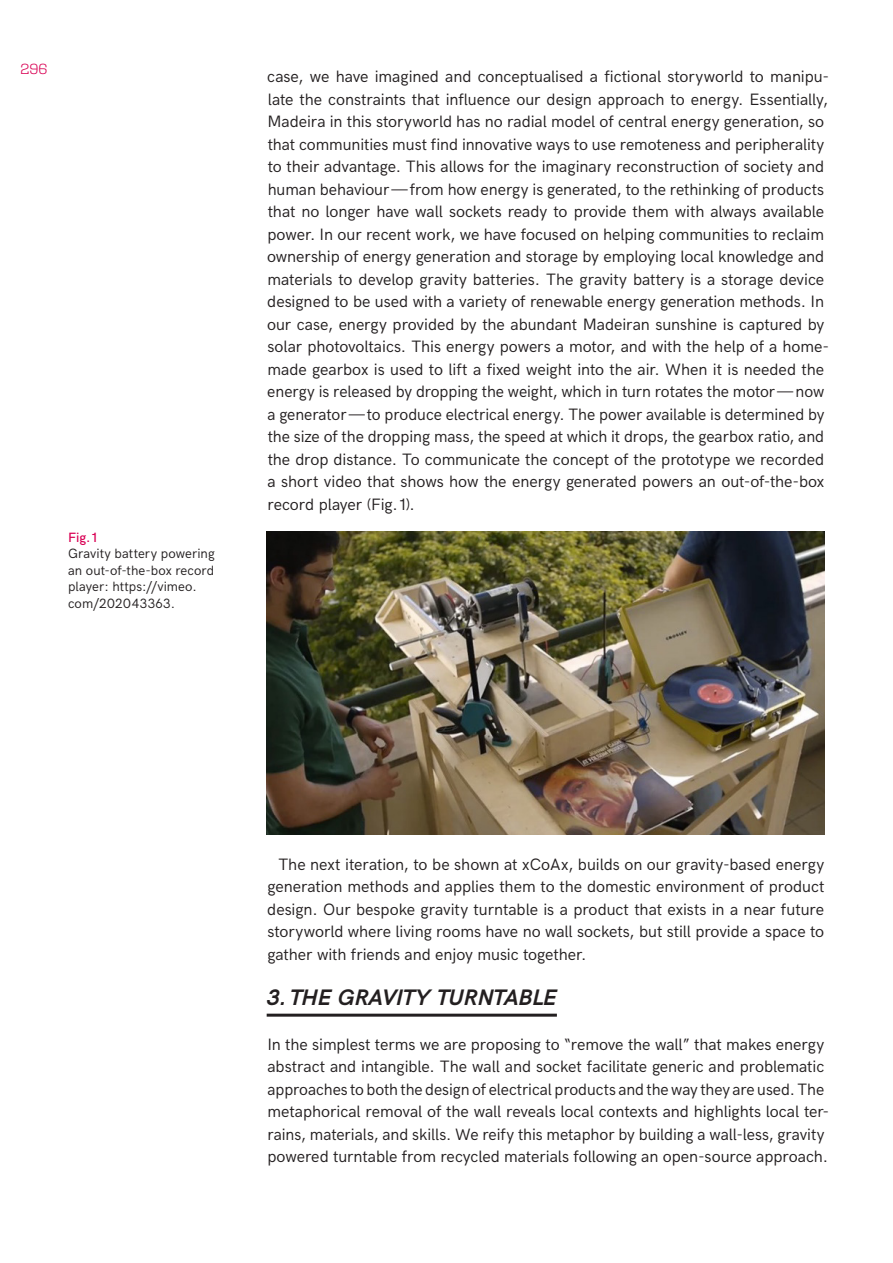
<style>
.page{position:relative;width:893px;height:1263px;background:#fff}
.page>*{position:absolute;margin:0;border:0;box-sizing:border-box;transform-origin:0 0}
.Subtemas{font:italic 700 22.5px "HK Grotesk";letter-spacing:-.02em;color:#231f20}
.Body{font:16.5px/22.5px "HK Grotesk";letter-spacing:-.005em;color:#231f20}
.t1{font:300 15px "User Upright";color:#d90054}
.Legendas_texto{font:13.5px/16.5px "HK Grotesk";letter-spacing:.005em;color:#231f20}
.Legendas_Número{font:500 13.5px "HK Grotesk";color:#d90054}
</style>
<div class="page">
<hr style="left:267px;top:1014px;width:290px;height:3px;background:#231f20">
<img style="left:267px;top:532px;width:558px;height:303px">
<p class="t1" style="left:20px;top:61px;width:29px">296</p>
<p class="Legendas_Número" style="left:68px;top:527px;width:30px">Fig.1</p>
<p class="Legendas_texto" style="left:68px;top:544px;width:148px">Gravity battery powering an out-of-the-box record player: https://vimeo. com/202043363.</p>
<p class="Body" style="left:267px;top:64px;width:564px">case, we have imagined and conceptualised a fictional storyworld to manipu&shy;late the constraints that influence our design approach to energy. Essentially, Madeira in this storyworld has no radial model of central energy generation, so that communities must find innovative ways to use remoteness and peripherality to their advantage. This allows for the imaginary reconstruction of society and human behaviour—from how energy is generated, to the rethinking of products that no longer have wall sockets ready to provide them with always available power. In our recent work, we have focused on helping communities to reclaim ownership of energy generation and storage by employing local knowledge and materials to develop gravity batteries. The gravity battery is a storage device designed to be used with a variety of renewable energy generation methods. In our case, energy provided by the abundant Madeiran sunshine is captured by solar photovoltaics. This energy powers a motor, and with the help of a home&shy;made gearbox is used to lift a fixed weight into the air. When it is needed the energy is released by dropping the weight, which in turn rotates the motor—now a generator—to produce electrical energy. The power available is determined by the size of the dropping mass, the speed at which it drops, the gearbox ratio, and the drop distance. To communicate the concept of the prototype we recorded a short video that shows how the energy generated powers an out-of-the-box record player (Fig.1).</p>
<p class="Body" style="left:267px;top:851px;width:559px;text-align:justify;text-indent:11px">The next iteration, to be shown at xCoAx, builds on our gravity-based energy generation methods and applies them to the domestic environment of product design. Our bespoke gravity turntable is a product that exists in a near future storyworld where living rooms have no wall sockets, but still provide a space to gather with friends and enjoy music together.</p>
<p class="Subtemas" style="left:267px;top:980px;width:292px">3.THE GRAVITY TURNTABLE</p>
<p class="Body" style="left:267px;top:1031px;width:563px">In the simplest terms we are proposing to “remove the wall” that makes energy abstract and intangible. The wall and socket facilitate generic and problematic approaches to both the design of electrical products and the way they are used. The metaphorical removal of the wall reveals local contexts and highlights local ter&shy;rains, materials, and skills. We reify this metaphor by building a wall-less, gravity powered turntable from recycled materials following an open-source approach.</p>
</div>
